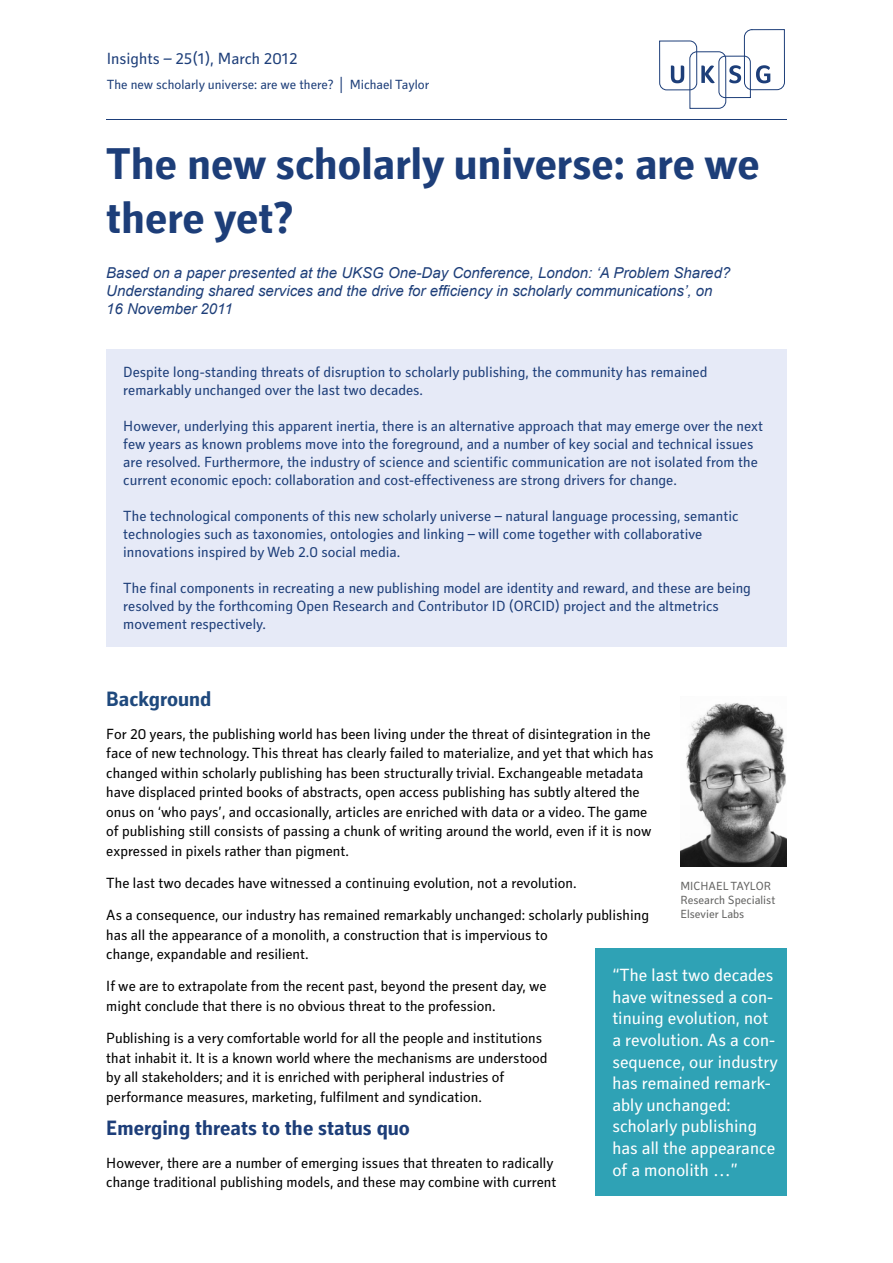
<style>
.page{position:relative;width:893px;height:1263px;background:#fff}
.page>*{position:absolute;margin:0;border:0;box-sizing:border-box;transform-origin:0 0}
.t1{font:700 45px/54px "Secca Std";color:#1d3e79}
.t2{font:700 21px "Secca Std";color:#1d3e79}
.t3{font:700 21px "Secca Std";color:#1f497d}
.t4{font:18px/21.6px "Secca Std";color:#fff}
.t5{font:16.5px "Secca Std";color:#1d3e79}
.t6{font:15px/19.5px "Secca Std";color:#000}
.t7{font:15px/18px "Secca Std";color:#1d3e79}
.t8{font:italic 15px/18px "Arial";color:#1d3e79}
.t9{font:13.5px "Secca Std";color:#1d3e79}
.t10{font:12px/14.4px "Secca Std";color:#636362}
</style>
<div class="page">
<div style="left:106px;top:349px;width:681px;height:298px;background:#e6eaf7"></div>
<div style="left:595px;top:948px;width:192px;height:248px;background:#2fa2b5"></div>
<img style="left:680px;top:703px;width:107px;height:163px">
<hr style="left:106px;top:119px;width:681px;height:1px;background:#1d3e79">
<svg style="left:659px;top:29px;width:126px;height:80px"></svg>
<p class="t5" style="left:107px;top:49px;width:192px">Insights – 25(1), March 2012</p>
<p class="t9" style="left:107px;top:77px;width:324px">The new scholarly universe: are we there? | Michael Taylor</p>
<h1 class="t1" style="left:106px;top:139px;width:655px">The new scholarly universe: are we there yet?</h1>
<p class="t8" style="left:106px;top:264px;width:625px">Based on a paper presented at the UKSG One-Day Conference, London: ‘A Problem Shared?<br>Understanding shared services and the drive for efficiency in scholarly communications’, on<br>16 November 2011</p>
<p class="t7" style="left:123px;top:364px;width:586px">Despite long-standing threats of disruption to scholarly publishing, the community has remained remarkably unchanged over the last two decades.</p>
<p class="t7" style="left:123px;top:418px;width:641px">However, underlying this apparent inertia, there is an alternative approach that may emerge over the next few years as known problems move into the foreground, and a number of key social and technical issues are resolved. Furthermore, the industry of science and scientific communication are not isolated from the current economic epoch: collaboration and cost-effectiveness are strong drivers for change.</p>
<p class="t7" style="left:123px;top:508px;width:617px">The technological components of this new scholarly universe – natural language processing, semantic technologies such as taxonomies, ontologies and linking – will come together with collaborative innovations inspired by Web 2.0 social media.</p>
<p class="t7" style="left:123px;top:580px;width:629px">The final components in recreating a new publishing model are identity and reward, and these are being resolved by the forthcoming Open Research and Contributor ID (ORCID) project and the altmetrics movement respectively.</p>
<h2 class="t3" style="left:106px;top:687px;width:107px">Background</h2>
<p class="t6" style="left:106px;top:724px;width:549px">For 20 years, the publishing world has been living under the threat of disintegration in the face of new technology. This threat has clearly failed to materialize, and yet that which has changed within scholarly publishing has been structurally trivial. Exchangeable metadata have displaced printed books of abstracts, open access publishing has subtly altered the onus on ‘who pays’, and occasionally, articles are enriched with data or a video. The game of publishing still consists of passing a chunk of writing around the world, even if it is now expressed in pixels rather than pigment.</p>
<p class="t6" style="left:106px;top:867px;width:544px;line-height:32.2px">The last two decades have witnessed a continuing evolution, not a revolution.<br>As a consequence, our industry has remained remarkably unchanged: scholarly publishing</p>
<p class="t6" style="left:106px;top:925px;width:443px">has all the appearance of a monolith, a construction that is impervious to change, expandable and resilient.</p>
<p class="t6" style="left:106px;top:977px;width:442px">If we are to extrapolate from the recent past, beyond the present day, we might conclude that there is no obvious threat to the profession.</p>
<p class="t6" style="left:106px;top:1029px;width:443px">Publishing is a very comfortable world for all the people and institutions that inhabit it. It is a known world where the mechanisms are understood by all stakeholders; and it is enriched with peripheral industries of performance measures, marketing, fulfilment and syndication.</p>
<h2 class="t2" style="left:106px;top:1116px;width:305px">Emerging threats to the status quo</h2>
<p class="t6" style="left:106px;top:1153px;width:452px">However, there are a number of emerging issues that threaten to radically change traditional publishing models, and these may combine with current</p>
<p class="t10" style="left:680px;top:879px;width:96px">MICHAEL TAYLOR<br>Research Specialist<br>Elsevier Labs</p>
<p class="t4" style="left:612px;top:965px;width:167px">“The last two decades have witnessed a con&shy;tinuing evolution, not a revolution. As a con&shy;sequence, our industry has remained remark&shy;ably unchanged: scholarly publishing has all the appearance of a monolith …”</p>
</div>
